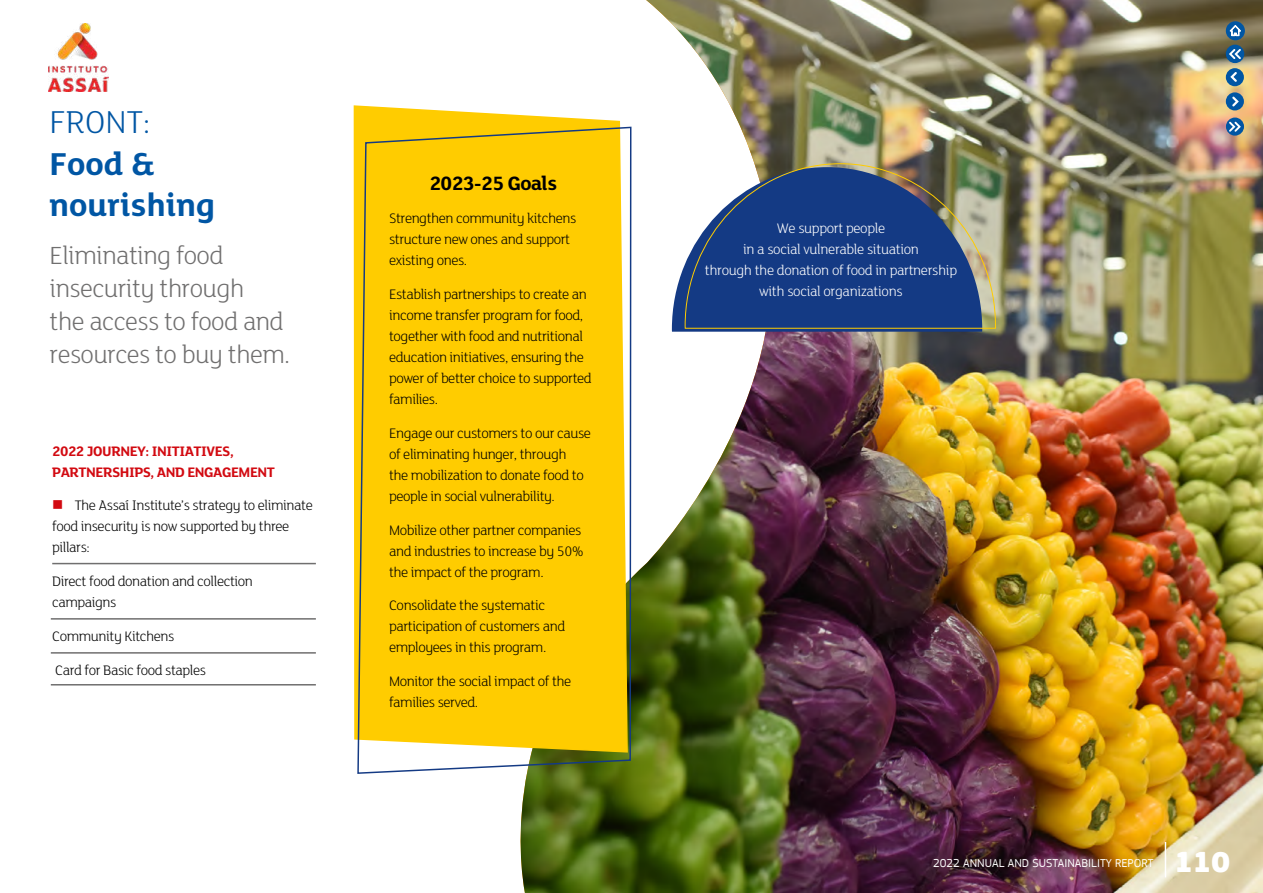
<style>
.page{position:relative;width:1263px;height:893px;background:#fff}
.page>*{position:absolute;margin:0;border:0;box-sizing:border-box;transform-origin:0 0}
.t1{font:34.5px/41.4px "FS Lola Bold Regular";color:#0056a4}
.t2{font:34.5px "FS Lola Light Regular";color:#0056a4}
.t3{font:900 30px "PF Square Sans Pro";color:#fff}
.t4{font:27px/33px "FS Lola Light Regular";letter-spacing:-.025em;color:#706f6f}
.t5{font:21px "FS Lola Bold Regular";letter-spacing:-.03em;color:#000}
.t6{font:15px/21px "FS Lola Light Regular";letter-spacing:-.03em;color:#000}
.t7{font:15px/21px "FS Lola Light Regular";letter-spacing:-.025em;color:#fff;text-align:center}
.t8{font:15px/21px "FS Lola Bold Regular";letter-spacing:-.03em;color:#d20a11}
.t9{font:12px "PF Square Sans Pro";color:#fff}
.s1{color:#d20a11}
</style>
<div class="page">
<img style="left:520px;top:0;width:743px;height:893px">
<hr style="left:1165px;top:842px;width:1px;height:35px;background:#fff">
<svg style="left:672px;top:167px;width:310px;height:165px"></svg>
<svg style="left:684px;top:163px;width:312px;height:166px;background:#3f5a8a"></svg>
<img style="left:49px;top:23px;width:59px;height:68px">
<hr style="left:52px;top:563px;width:264px;height:1px;background:#706f6f">
<hr style="left:51px;top:618px;width:265px;height:2px;background:#706f6f">
<hr style="left:51px;top:652px;width:265px;height:2px;background:#706f6f">
<hr style="left:51px;top:684px;width:265px;height:1px;background:#706f6f">
<svg style="left:353px;top:105px;width:276px;height:635px"></svg>
<div style="left:357px;top:126px;width:275px;height:649px;background:#fc0"></div>
<div style="left:1226px;top:45px;width:18px;height:18px;background:#0056a4;border-radius:50%"></div>
<svg style="left:1229px;top:49px;width:12px;height:10px"></svg>
<div style="left:1226px;top:92px;width:18px;height:18px;background:#0056a4;border-radius:50%"></div>
<svg style="left:1232px;top:97px;width:7px;height:10px"></svg>
<div style="left:1226px;top:68px;width:18px;height:18px;background:#0056a4;border-radius:50%"></div>
<svg style="left:1230px;top:72px;width:7px;height:10px"></svg>
<svg style="left:1226px;top:21px;width:19px;height:19px"></svg>
<svg style="left:1229px;top:25px;width:12px;height:11px"></svg>
<div style="left:1226px;top:118px;width:18px;height:18px;background:#0056a4;border-radius:50%"></div>
<svg style="left:1229px;top:122px;width:12px;height:10px"></svg>
<h1 class="t2" style="left:50px;top:104px;width:102px">FRONT:</h1>
<h1 class="t1" style="left:50px;top:143px;width:167px">Food &amp; nourishing</h1>
<h3 class="t4" style="left:50px;top:240px;width:242px">Eliminating food insecurity through<br>the access to food and resources to buy them.</h3>
<p class="t8" style="left:52px;top:440px;width:224px">2022 JOURNEY: INITIATIVES,<br>PARTNERSHIPS, AND ENGAGEMENT</p>
<p class="t6" style="left:52px;top:495px;width:262px"><span class="s1">■</span> The Assaí Institute’s strategy to eliminate food insecurity is now supported by three pillars:</p>
<p class="t6" style="left:52px;top:571px;width:202px">Direct food donation and collection campaigns</p>
<p class="t6" style="left:52px;top:626px;width:124px">Community Kitchens</p>
<p class="t6" style="left:55px;top:660px;width:152px">Card for Basic food staples</p>
<h3 class="t5" style="left:429px;top:171px;width:129px">2023-25 Goals</h3>
<p class="t6" style="left:389px;top:208px;width:189px">Strengthen community kitchens structure new ones and support existing ones.</p>
<p class="t6" style="left:389px;top:284px;width:204px">Establish partnerships to create an income transfer program for food, together with food and nutritional education initiatives, ensuring the power of better choice to supported families.</p>
<p class="t6" style="left:389px;top:423px;width:203px">Engage our customers to our cause of eliminating hunger, through<br>the mobilization to donate food to people in social vulnerability.</p>
<p class="t6" style="left:389px;top:520px;width:196px">Mobilize other partner companies and industries to increase by 50% the impact of the program.</p>
<p class="t6" style="left:389px;top:595px;width:178px">Consolidate the systematic participation of customers and employees in this program.</p>
<p class="t6" style="left:389px;top:671px;width:184px">Monitor the social impact of the families served.</p>
<p class="t7" style="left:705px;top:218px;width:254px">We support people<br>in a social vulnerable situation<br>through the donation of food in partnership with social organizations</p>
<p class="t9" style="left:933px;top:856px;width:222px">2022 ANNUAL AND SUSTAINABILITY REPORT</p>
<h2 class="t3" style="left:1174px;top:844px;width:57px">110</h2>
</div>
